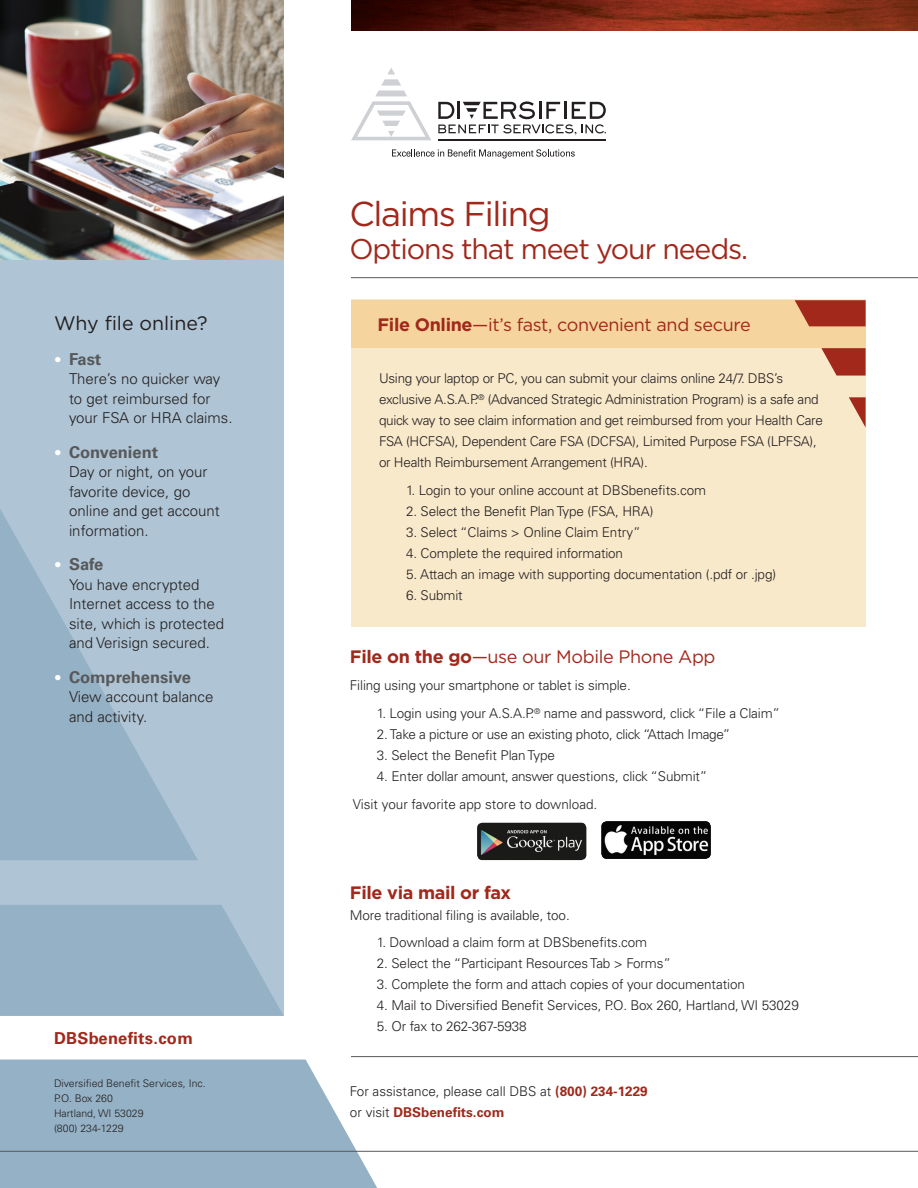
<style>
.page{position:relative;width:918px;height:1188px;background:#fff}
.page>*{position:absolute;margin:0;border:0;box-sizing:border-box;transform-origin:0 0}
.t1{font:34.5px "Gotham";letter-spacing:-.04em;color:#a1281b}
.t2{font:28.5px "Gotham";letter-spacing:-.04em;color:#a1281b}
.t3{font:19.5px "Gotham";color:#231f20}
.t4{font:18px "Gotham";letter-spacing:-.02em;color:#a1281b}
.t5{font:700 18px "Gotham";letter-spacing:-.02em;color:#a1281b}
.t6{font:700 16.5px "Univers";color:#57585a}
.t7{font:700 16.5px "Univers";letter-spacing:.02em;color:#a1281b}
.t8{font:300 15px/19.5px "Univers";color:#231f20}
.t9{font:300 13.5px/21px "Univers";letter-spacing:-.01em;color:#231f20}
.t10{font:300 10.5px "Univers";color:#231f20}
.s1{font-weight:300;font-size:15px;color:#fff}
.s2{font-weight:700}
.s3{font-weight:700;color:#a1281b}
</style>
<div class="page">
<img style="left:0;top:0;width:283px;height:260px">
<div style="left:0;top:260px;width:283px;height:756px;background:#afc4d4"></div>
<hr style="left:351px;top:277px;width:567px;height:1px;background:#57585a">
<svg style="left:0;top:509px;width:377px;height:679px"></svg>
<div style="left:351px;top:299px;width:515px;height:327px;background:#f9e9cb"></div>
<div style="left:351px;top:300px;width:515px;height:48px;background:#f6d49e"></div>
<hr style="left:351px;top:1056px;width:567px;height:1px;background:#57585a">
<hr style="left:0;top:1151px;width:918px;height:1px;background:#57585a">
<img style="left:351px;top:0;width:567px;height:30px">
<svg style="left:849px;top:397px;width:17px;height:31px"></svg>
<svg style="left:821px;top:348px;width:45px;height:28px"></svg>
<svg style="left:795px;top:300px;width:71px;height:26px;background:#aa3a29"></svg>
<svg style="left:392px;top:149px;width:183px;height:9px"></svg>
<svg style="left:351px;top:68px;width:80px;height:72px"></svg>
<hr style="left:438px;top:139px;width:168px;height:1px;background:#231f20">
<svg style="left:438px;top:101px;width:168px;height:34px"></svg>
<img style="left:477px;top:823px;width:109px;height:37px">
<img style="left:601px;top:821px;width:110px;height:38px">
<p class="t3" style="left:54px;top:313px;width:155px">Why file online?</p>
<p class="t6" style="left:54px;top:349px;width:49px"><span class="s1">•</span> Fast</p>
<p class="t8" style="left:69px;top:369px;width:165px">There’s no quicker way to get reimbursed for your FSA or HRA claims.</p>
<p class="t6" style="left:54px;top:442px;width:106px"><span class="s1">•</span> Convenient</p>
<p class="t8" style="left:69px;top:462px;width:152px">Day or night, on your favorite device, go online and get account information.</p>
<p class="t6" style="left:54px;top:555px;width:51px"><span class="s1">•</span> Safe</p>
<p class="t8" style="left:69px;top:575px;width:157px">You have encrypted<br>Internet access to the site, which is protected and Verisign secured.</p>
<p class="t6" style="left:54px;top:667px;width:139px"><span class="s1">•</span> Comprehensive</p>
<p class="t8" style="left:69px;top:687px;width:146px">View account balance and activity.</p>
<p class="t7" style="left:54px;top:1029px;width:140px">DBSbenefits.com</p>
<p class="t10" style="left:54px;top:1077px;width:153px">Diversified Benefit Services, Inc.</p>
<p class="t10" style="left:54px;top:1092px;width:60px">P.O. Box 260</p>
<p class="t10" style="left:54px;top:1107px;width:91px">Hartland, WI 53029</p>
<p class="t10" style="left:54px;top:1122px;width:71px">(800) 234-1229</p>
<p class="t1" style="left:349px;top:195px;width:203px">Claims Filing</p>
<p class="t2" style="left:349px;top:234px;width:400px">Options that meet your needs.</p>
<p class="t4" style="left:377px;top:315px;width:375px"><span class="s2">File Online</span>—it’s fast, convenient and secure</p>
<p class="t9" style="left:379px;top:368px;width:445px">Using your laptop or PC, you can submit your claims online 24/7. DBS’s exclusive A.S.A.P.<sup>®</sup> (Advanced Strategic Administration Program) is a safe and quick way to see claim information and get reimbursed from your Health Care FSA (HCFSA), Dependent Care FSA (DCFSA), Limited Purpose FSA (LPFSA), or Health Reimbursement Arrangement (HRA).</p>
<p class="t9" style="left:406px;top:480px;width:302px">1. Login to your online account at DBSbenefits.com</p>
<p class="t9" style="left:406px;top:501px;width:249px">2. Select the Benefit Plan Type (FSA, HRA)</p>
<p class="t9" style="left:406px;top:522px;width:236px">3. Select “Claims &gt; Online Claim Entry”</p>
<p class="t9" style="left:406px;top:543px;width:219px">4. Complete the required information</p>
<p class="t9" style="left:406px;top:564px;width:372px">5. Attach an image with supporting documentation (.pdf or .jpg)</p>
<p class="t9" style="left:406px;top:585px;width:58px">6. Submit</p>
<p class="t4" style="left:350px;top:646px;width:367px"><span class="s2">File on the go</span>—use our Mobile Phone App</p>
<p class="t9" style="left:350px;top:675px;width:282px">Filing using your smartphone or tablet is simple.</p>
<p class="t9" style="left:377px;top:703px;width:405px">1. Login using your A.S.A.P.<sup>®</sup> name and password, click “File a Claim”</p>
<p class="t9" style="left:377px;top:724px;width:355px">2. Take a picture or use an existing photo, click “Attach Image”</p>
<p class="t9" style="left:377px;top:745px;width:179px">3. Select the Benefit Plan Type</p>
<p class="t9" style="left:377px;top:766px;width:332px">4. Enter dollar amount, answer questions, click “Submit”</p>
<p class="t9" style="left:353px;top:793px;width:246px">Visit your favorite app store to download.</p>
<p class="t5" style="left:350px;top:882px;width:163px">File via mail or fax</p>
<p class="t9" style="left:350px;top:904px;width:221px">More traditional filing is available, too.</p>
<p class="t9" style="left:377px;top:932px;width:272px">1. Download a claim form at DBSbenefits.com</p>
<p class="t9" style="left:377px;top:953px;width:295px">2. Select the “Participant Resources Tab &gt; Forms”</p>
<p class="t9" style="left:377px;top:974px;width:370px">3. Complete the form and attach copies of your documentation</p>
<p class="t9" style="left:377px;top:995px;width:423px">4. Mail to Diversified Benefit Services, P.O. Box 260, Hartland, WI 53029</p>
<p class="t9" style="left:377px;top:1016px;width:151px">5. Or fax to 262-367-5938</p>
<p class="t9" style="left:350px;top:1081px;width:299px">For assistance, please call DBS at <span class="s3">(800) 234-1229 </span>or visit <span class="s3">DBSbenefits.com</span></p>
</div>
